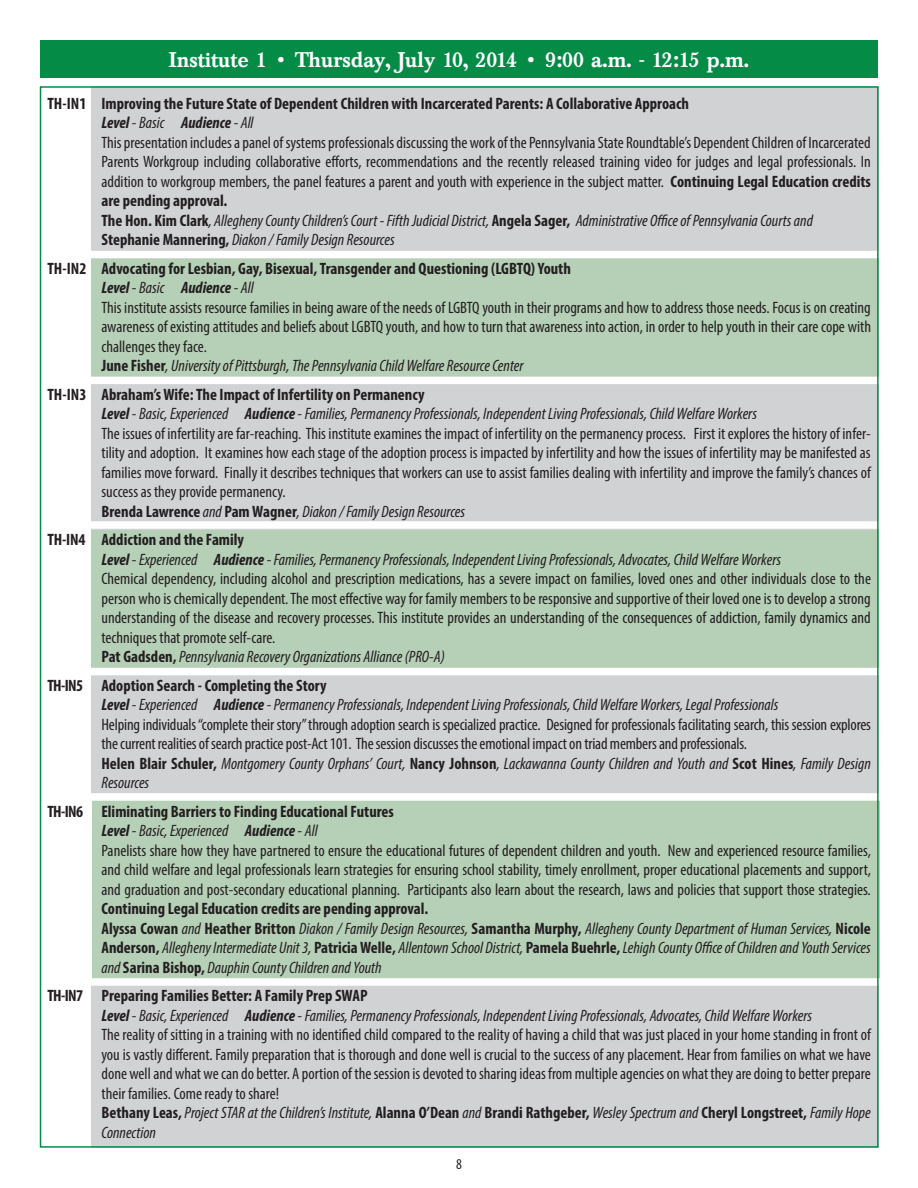
<style>
.page{position:relative;width:918px;height:1188px;background:#fff}
.page>*{position:absolute;margin:0;border:0;box-sizing:border-box;transform-origin:0 0}
.t1{font:500 21px "Baskerville BE";color:#fff}
.t2{font:condensed 16.5px/19.5px "Myriad Pro";color:#231f20}
.t3{font:italic condensed 16.5px/19.5px "Myriad Pro";color:#231f20}
.t4{font:condensed 15px "Myriad Pro";color:#231f20}
.s1{font-weight:700}
.s2{font-weight:700;font-style:italic}
.s3{font-style:italic}
.s4{font-weight:700;font-style:normal}
</style>
<div class="page">
<div style="left:92px;top:800px;width:787px;height:185px;background:#b6cfb7"></div>
<div style="left:91px;top:674px;width:787px;height:126px;background:#d1d2d4"></div>
<div style="left:91px;top:530px;width:787px;height:144px;background:#b6cfb7"></div>
<div style="left:91px;top:257px;width:787px;height:123px;background:#b6cfb7"></div>
<div style="left:91px;top:380px;width:787px;height:150px;background:#d1d2d4"></div>
<div style="left:91px;top:86px;width:787px;height:171px;background:#d1d2d4"></div>
<div style="left:40px;top:521px;width:852px;height:8px;background:#fff"></div>
<div style="left:40px;top:668px;width:852px;height:7px;background:#fff"></div>
<div style="left:48px;top:793px;width:851px;height:7px;background:#fff"></div>
<div style="left:42px;top:251px;width:846px;height:7px;background:#fff"></div>
<div style="left:42px;top:376px;width:846px;height:8px;background:#fff"></div>
<div style="left:91px;top:982px;width:787px;height:165px;background:#d1d2d4"></div>
<div style="left:40px;top:40px;width:837px;height:38px;background:#048b46"></div>
<div style="left:47px;top:978px;width:852px;height:7px;background:#fff"></div>
<p class="t1" style="left:169px;top:47px;width:582px">Institute 1 • Thursday, July 10, 2014 • 9:00 a.m. - 12:15 p.m.</p>
<p class="t2" style="left:101px;top:93px;width:771px;text-indent:-54px"><span class="s1">TH-IN1 Improving the Future State of Dependent Children with Incarcerated Parents: A Collaborative Approach<br></span><span class="s2">Level</span> <span class="s3">- Basic</span> <span class="s2">Audience</span> <span class="s3">- All<br></span>This presentation includes a panel of systems professionals discussing the work of the Pennsylvania State Roundtable’s Dependent Children of Incarcerated Parents Workgroup including collaborative efforts, recommendations and the recently released training video for judges and legal professionals. In addition to workgroup members, the panel features a parent and youth with experience in the subject matter. <span class="s1">Continuing Legal Education credits are pending approval.<br>The Hon. Kim Clark</span><span class="s3">, Allegheny County Children’s Court - Fifth Judicial District,</span> <span class="s1">Angela Sager,</span> <span class="s3">Administrative Office of Pennsylvania Courts and </span><span class="s1">Stephanie Mannering,</span> <span class="s3">Diakon / Family Design Resources</span></p>
<p class="t2" style="left:101px;top:258px;width:771px;text-indent:-54px"><span class="s1">TH-IN2 Advocating for Lesbian, Gay, Bisexual, Transgender and Questioning (LGBTQ) Youth<br></span><span class="s2">Level</span> <span class="s3">- Basic</span> <span class="s2">Audience</span> <span class="s3">- All<br></span>This institute assists resource families in being aware of the needs of LGBTQ youth in their programs and how to address those needs. Focus is on creating awareness of existing attitudes and beliefs about LGBTQ youth, and how to turn that awareness into action, in order to help youth in their care cope with challenges they face.<br><span class="s1">June Fisher</span><span class="s3">, University of Pittsburgh, The Pennsylvania Child Welfare Resource Center</span></p>
<p class="t2" style="left:101px;top:384px;width:771px;text-indent:-54px"><span class="s1">TH-IN3 Abraham’s Wife: The Impact of Infertility on Permanency<br></span><span class="s2">Level</span> <span class="s3">- Basic, Experienced</span> <span class="s2">Audience</span> <span class="s3">-Families, Permanency Professionals, Independent Living Professionals, Child Welfare Workers<br></span>The issues of infertility are far-reaching. This institute examines the impact of infertility on the permanency process. First it explores the history of infer&shy;tility and adoption. It examines how each stage of the adoption process is impacted by infertility and how the issues of infertility may be manifested as families move forward. Finally it describes techniques that workers can use to assist families dealing with infertility and improve the family’s chances of success as they provide permanency.<br><span class="s1">Brenda Lawrence</span> <span class="s3">and</span> <span class="s1">Pam Wagner</span><span class="s3">, Diakon / Family Design Resources</span></p>
<p class="t2" style="left:101px;top:530px;width:771px;text-indent:-54px"><span class="s1">TH-IN4 Addiction and the Family<br></span><span class="s2">Level</span> <span class="s3">- Experienced</span> <span class="s2">Audience</span> <span class="s3">- Families, Permanency Professionals, Independent Living Professionals, Advocates, Child Welfare Workers<br></span>Chemical dependency, including alcohol and prescription medications, has a severe impact on families, loved ones and other individuals close to the person who is chemically dependent. The most effective way for family members to be responsive and supportive of their loved one is to develop a strong understanding of the disease and recovery processes. This institute provides an understanding of the consequences of addiction, family dynamics and techniques that promote self-care.<br><span class="s1">Pat Gadsden,</span> <span class="s3">Pennsylvania Recovery Organizations Alliance (PRO-A)</span></p>
<p class="t2" style="left:101px;top:675px;width:771px;text-indent:-54px"><span class="s1">TH-IN5 Adoption Search - Completing the Story<br></span><span class="s2">Level</span> <span class="s3">- Experienced</span> <span class="s2">Audience</span> <span class="s3">-Permanency Professionals, Independent Living Professionals, Child Welfare Workers, Legal Professionals<br></span>Helping individuals “complete their story” through adoption search is specialized practice. Designed for professionals facilitating search, this session explores the current realities of search practice post-Act 101. The session discusses the emotional impact on triad members and professionals.<br><span class="s1">Helen Blair Schuler,</span> <span class="s3">Montgomery County Orphans’ Court,</span> <span class="s1">Nancy Johnson</span><span class="s3">, Lackawanna County Children and Youth and</span> <span class="s1">Scot Hines</span><span class="s3">, Family Design Resources</span></p>
<p class="t2" style="left:101px;top:801px;width:771px;text-indent:-54px"><span class="s1">TH-IN6 Eliminating Barriers to Finding Educational Futures<br></span><span class="s2">Level</span> <span class="s3">- Basic, Experienced</span> <span class="s2">Audience</span> <span class="s3">- All<br></span>Panelists share how they have partnered to ensure the educational futures of dependent children and youth. New and experienced resource families, and child welfare and legal professionals learn strategies for ensuring school stability, timely enrollment, proper educational placements and support, and graduation and post-secondary educational planning. Participants also learn about the research, laws and policies that support those strategies.</p>
<p class="t3" style="left:101px;top:899px;width:771px"><span class="s4">Continuing Legal Education credits are pending approval.<br>Alyssa Cowan</span> and <span class="s4">Heather Britton</span> Diakon / Family Design Resources, <span class="s4">Samantha Murphy,</span> Allegheny County Department of Human Services, <span class="s4">Nicole Anderson,</span> Allegheny Intermediate Unit 3, <span class="s4">Patricia Welle,</span> Allentown School District, <span class="s4">Pamela Buehrle,</span> Lehigh County Office of Children and Youth Services and <span class="s4">Sarina Bishop,</span> Dauphin County Children and Youth</p>
<p class="t2" style="left:101px;top:986px;width:771px;text-indent:-54px"><span class="s1">TH-IN7 Preparing Families Better: A Family Prep SWAP<br></span><span class="s2">Level</span> <span class="s3">- Basic, Experienced</span> <span class="s2">Audience</span> <span class="s3">-Families, Permanency Professionals, Independent Living Professionals, Advocates, Child Welfare Workers<br></span>The reality of sitting in a training with no identified child compared to the reality of having a child that was just placed in your home standing in front of you is vastly different. Family preparation that is thorough and done well is crucial to the success of any placement. Hear from families on what we have done well and what we can do better. A portion of the session is devoted to sharing ideas from multiple agencies on what they are doing to better prepare their families. Come ready to share!<br><span class="s1">Bethany Leas,</span> <span class="s3">Project STAR at the Children’s Institute,</span> <span class="s1">Alanna O’Dean</span> <span class="s3">and</span> <span class="s1">Brandi Rathgeber,</span> <span class="s3">Wesley Spectrum and</span> <span class="s1">Cheryl Longstreet,</span> <span class="s3">Family Hope Connection</span></p>
<p class="t4" style="left:456px;top:1155px;width:7px">8</p>
</div>
